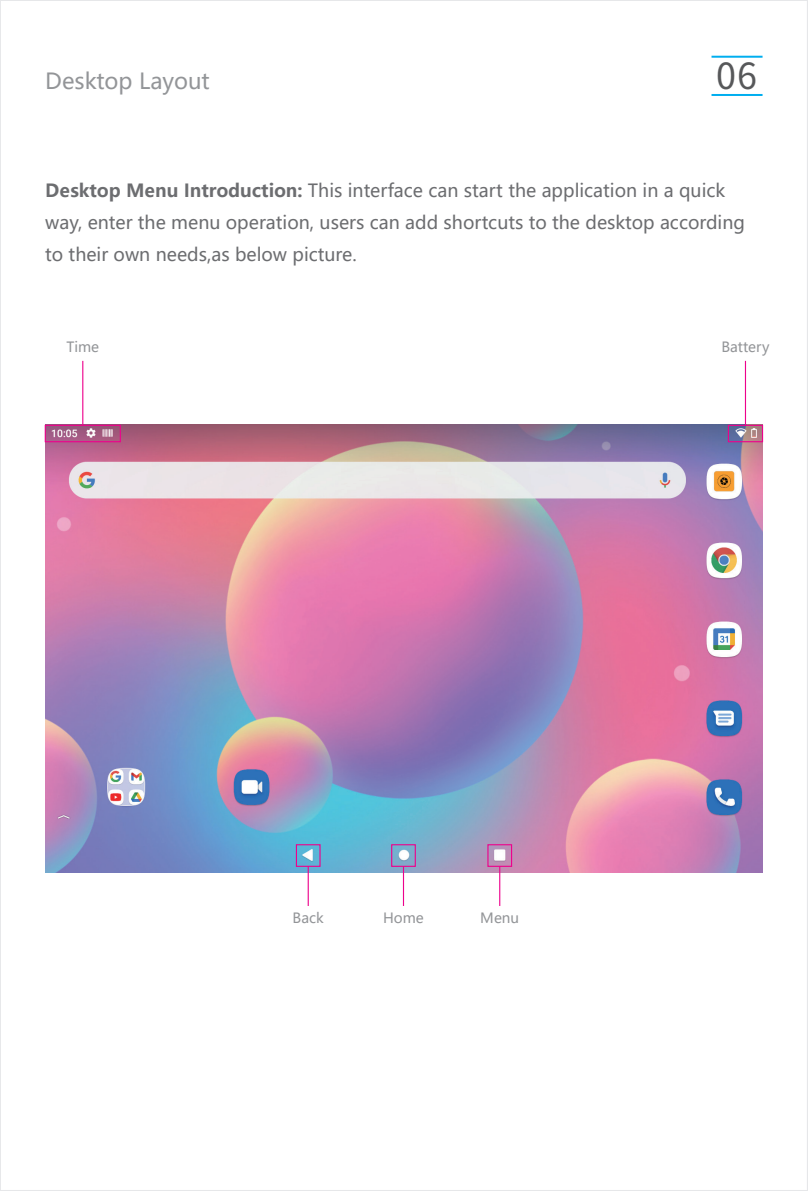
<style>
.page{position:relative;width:808px;height:1191px;background:#fff}
.page>*{position:absolute;margin:0;border:0;box-sizing:border-box;transform-origin:0 0}
.t1{font:36px "Source Han Sans CN";color:#57585a}
.t2{font:22px "Microsoft Ya Hei";color:#939598}
.t3{font:18px/32px "Microsoft Ya Hei";color:#6c6d70}
.t4{font:14px "Microsoft Ya Hei";color:#939598}
.s1{font-weight:700}
</style>
<div class="page">
<img style="left:45px;top:424px;width:717px;height:448px">
<div style="left:487px;top:844px;width:25px;height:23px;border:1px solid #ed028c"></div>
<div style="left:391px;top:844px;width:25px;height:23px;border:1px solid #ed028c"></div>
<div style="left:296px;top:844px;width:25px;height:23px;border:1px solid #ed028c"></div>
<hr style="left:499px;top:866px;width:1px;height:40px;background:#ed028c">
<hr style="left:403px;top:866px;width:1px;height:40px;background:#ed028c">
<hr style="left:308px;top:866px;width:1px;height:40px;background:#ed028c">
<div style="left:45px;top:425px;width:76px;height:17px;border:1px solid #ed028c"></div>
<hr style="left:82px;top:361px;width:1px;height:64px;background:#ed028c">
<div style="left:728px;top:425px;width:35px;height:17px;border:1px solid #ed028c"></div>
<hr style="left:745px;top:361px;width:1px;height:64px;background:#ed028c">
<hr style="left:711px;top:56px;width:51px;height:2px;background:#00aeef">
<hr style="left:711px;top:94px;width:51px;height:2px;background:#00aeef">
<p class="t2" style="left:45px;top:66px;width:166px">Desktop Layout</p>
<h1 class="t1" style="left:716px;top:56px;width:42px">06</h1>
<p class="t3" style="left:45px;top:174px;width:701px"><span class="s1">Desktop Menu Introduction:</span> This interface can start the application in a quick way, enter the menu operation, users can add shortcuts to the desktop according to their own needs,as below picture.</p>
<p class="t4" style="left:66px;top:338px;width:34px">Time</p>
<p class="t4" style="left:721px;top:338px;width:50px">Battery</p>
<p class="t4" style="left:293px;top:908px;width:33px">Back</p>
<p class="t4" style="left:383px;top:908px;width:42px">Home</p>
<p class="t4" style="left:480px;top:908px;width:40px">Menu</p>
</div>
